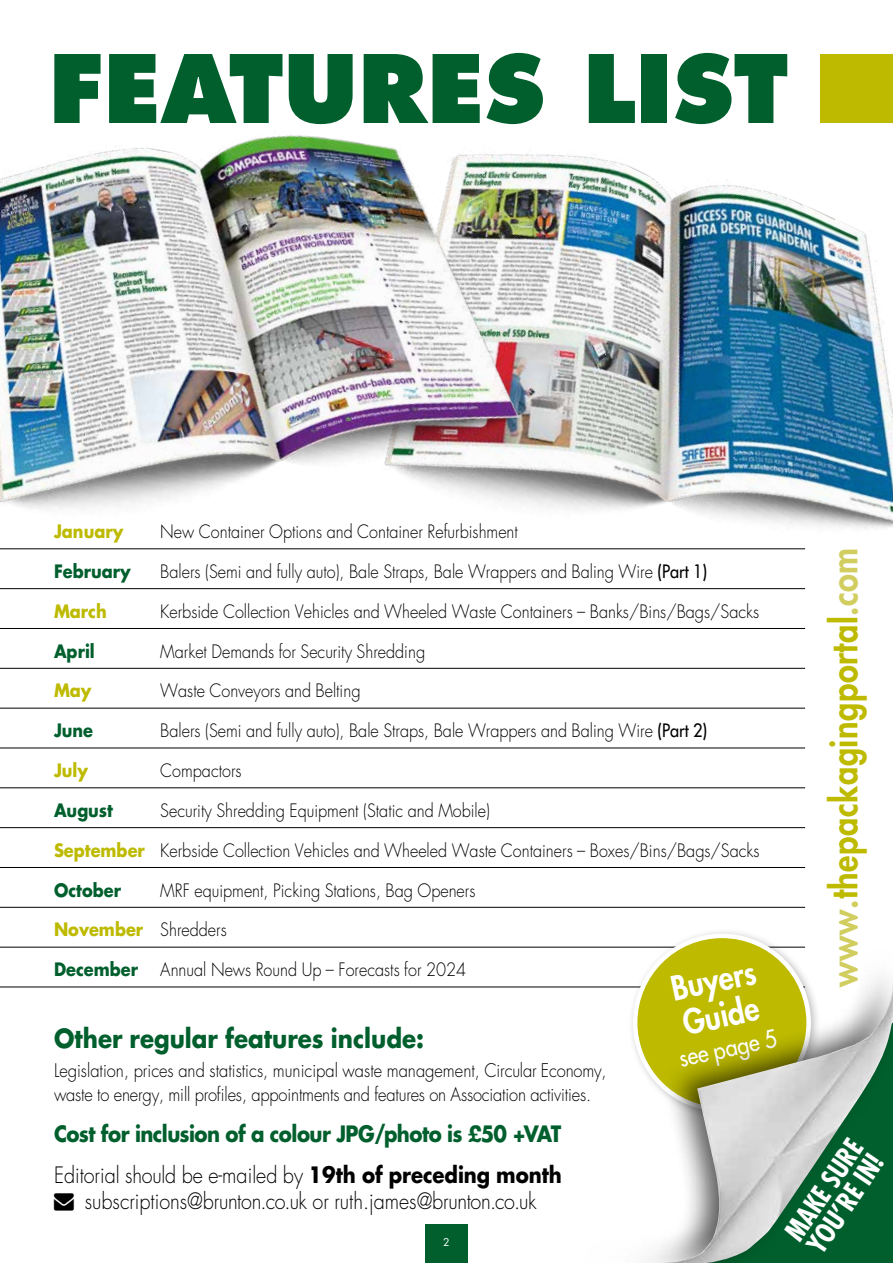
<style>
.page{position:relative;width:893px;height:1263px;background:#fff}
.page>*{position:absolute;margin:0;border:0;box-sizing:border-box;transform-origin:0 0}
.t1{font:800 91.5px "Futura";color:#005f2d}
.t2{font:800 36px "Futura";letter-spacing:.015em;color:#bdba00;scale:.9 1}
.t3{font:800 33px/36px "Futura";color:#fff;scale:.9 1}
.t4{font:700 condensed 27px/25.5px "Futura";color:#fff}
.t5{font:700 25.65px "Futura";color:#005f2d;scale:.9 1}
.t6{font:24px "Futura";color:#fff;scale:.9 1}
.t7{font:700 21.9px/41.2px "Futura";letter-spacing:-.025em;color:#005f2d;scale:.9 1}
.t8{font:300 21.9px "Futura";color:#000;scale:.9 1}
.t9{font:300 18.3px/23.9px "Futura";letter-spacing:-.01em;color:#000;scale:.9 1}
.t10{font:300 18px "Futura";color:#000;scale:.9 1}
.t11{font:700 18px "Futura";color:#005f2d;scale:.9 1}
.t12{font:700 18px "Futura";color:#bdba00;scale:.9 1}
.t13{font:10.5px "Futura";color:#fff}
.s1{font-weight:400}
.s2{font-weight:700;color:#bdba00}
.s3{font-weight:700;color:#005f2d}
.s4{color:#d1cd5f}
.s5{font-weight:300;color:#000}
.s6{color:#000}
</style>
<div class="page">
<div style="left:425px;top:1225px;width:43px;height:38px;background:#005f2d"></div>
<hr style="left:0;top:628px;width:805px;height:1px;background:#000">
<hr style="left:0;top:668px;width:805px;height:1px;background:#000">
<hr style="left:0;top:708px;width:805px;height:1px;background:#000">
<hr style="left:0;top:748px;width:805px;height:1px;background:#000">
<hr style="left:0;top:787px;width:805px;height:1px;background:#000">
<hr style="left:0;top:827px;width:805px;height:1px;background:#000">
<hr style="left:0;top:867px;width:805px;height:1px;background:#000">
<hr style="left:0;top:907px;width:805px;height:1px;background:#000">
<hr style="left:0;top:947px;width:805px;height:1px;background:#000">
<hr style="left:0;top:987px;width:805px;height:1px;background:#000">
<div style="left:627px;top:927px;width:194px;height:195px;background:#000;opacity:.25"></div>
<img style="left:283px;top:54px;width:610px;height:655px">
<div style="left:821px;top:54px;width:72px;height:69px;background:#bdba00"></div>
<div style="left:581px;top:947px;width:312px;height:316px;background:#000;opacity:.65"></div>
<img style="left:658px;top:976px;width:235px;height:287px">
<img style="left:0;top:62px;width:593px;height:548px">
<h1 class="t1" style="left:49px;top:32px;width:741px">FEATURES LIST</h1>
<p class="t12" style="left:54px;top:519px;width:79px">January</p>
<p class="t10" style="left:160px;top:520px;width:399px">New Container Options and Container Refurbishment</p>
<p class="t11" style="left:54px;top:559px;width:87px">February</p>
<p class="t10" style="left:160px;top:560px;width:609px">Balers (Semi and fully auto), Bale Straps, Bale Wrappers and Baling Wire <span class="s1">(Part 1)</span></p>
<p class="t12" style="left:54px;top:598px;width:60px">March</p>
<p class="t10" style="left:160px;top:599px;width:667px">Kerbside Collection Vehicles and Wheeled Waste Containers – Banks/Bins/Bags/Sacks</p>
<p class="t11" style="left:54px;top:638px;width:47px">April</p>
<p class="t10" style="left:160px;top:639px;width:296px">Market Demands for Security Shredding</p>
<p class="t12" style="left:54px;top:678px;width:43px">May</p>
<p class="t10" style="left:160px;top:679px;width:224px">Waste Conveyors and Belting</p>
<p class="t11" style="left:54px;top:718px;width:45px">June</p>
<p class="t10" style="left:160px;top:719px;width:609px">Balers (Semi and fully auto), Bale Straps, Bale Wrappers and Baling Wire <span class="s1">(Part 2)</span></p>
<p class="t12" style="left:54px;top:758px;width:39px">July</p>
<p class="t10" style="left:160px;top:759px;width:92px">Compactors</p>
<p class="t11" style="left:54px;top:798px;width:67px">August</p>
<p class="t10" style="left:160px;top:799px;width:368px">Security Shredding Equipment (Static and Mobile)</p>
<p class="t10" style="left:54px;top:838px;width:785px"><span class="s2">September</span> Kerbside Collection Vehicles and Wheeled Waste Containers – Boxes/Bins/Bags/Sacks</p>
<p class="t11" style="left:54px;top:877px;width:76px">October</p>
<p class="t10" style="left:160px;top:878px;width:352px">MRF equipment, Picking Stations, Bag Openers</p>
<p class="t10" style="left:54px;top:918px;width:194px"><span class="s2">November</span> Shredders</p>
<p class="t10" style="left:54px;top:958px;width:459px"><span class="s3">December</span> Annual News Round Up – Forecasts for 2024</p>
<h2 class="t2" style="left:820px;top:987px;width:489px;rotate:-90deg"><span class="s4">www.</span>thepackagingportal<span class="s4">.com</span></h2>
<h3 class="t3" style="left:668px;top:971px;width:97px;rotate:-12deg">Buyers<br>Guide</h3>
<h3 class="t5" style="left:54px;top:1021px;width:413px">Other regular features include:</h3>
<p class="t9" style="left:54px;top:1059px;width:616px">Legislation, prices and statistics, municipal waste management, Circular Economy, waste to energy, mill profiles, appointments and features on Association activities.</p>
<p class="t7" style="left:54px;top:1113px;width:566px">Cost for inclusion of a colour JPG/photo is £50 +VAT<br><span class="s5">Editorial should be e-mailed by</span> <span class="s6">19th of preceding month</span></p>
<p class="t8" style="left:54px;top:1187px;width:538px">→ subscriptions@brunton.co.uk or ruth.james@brunton.co.uk</p>
<h3 class="t6" style="left:676px;top:1043px;width:112px;rotate:-12deg">see page 5</h3>
<h3 class="t4" style="left:781px;top:1230px;width:118px;rotate:-56deg">MAKE SURE<br>YOU’RE IN!</h3>
<p class="t13" style="left:443px;top:1234px;width:8px">2</p>
</div>
